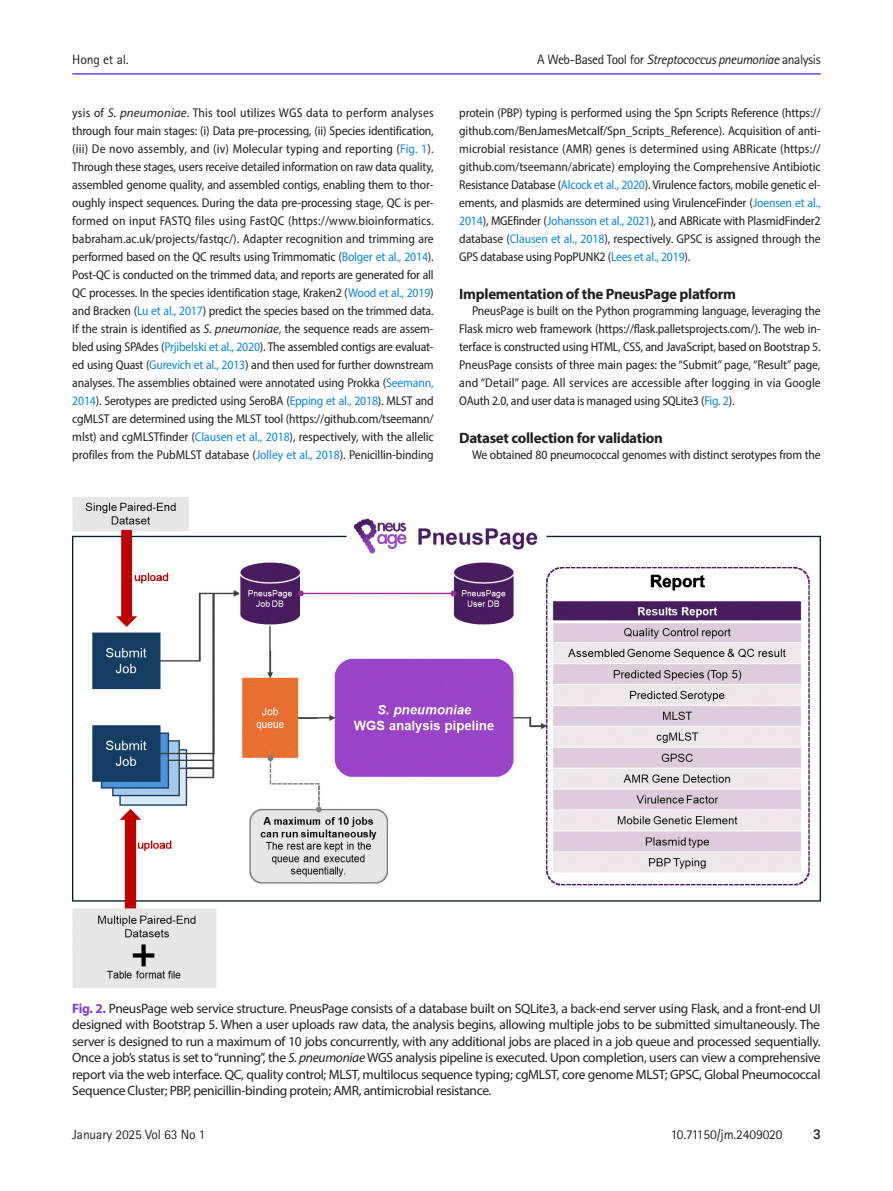
<style>
.page{position:relative;width:893px;height:1191px;background:#fff}
.page>*{position:absolute;margin:0;border:0;box-sizing:border-box;transform-origin:0 0}
.t1{font:700 15px "Myriad Pro";letter-spacing:-.02em;color:#231f20}
.fig-caption{font:13.5px/16.5px "Myriad Pro";letter-spacing:-.025em;color:#231f20;text-align:justify}
.t2{font:13.5px "Rotis Sans Serif Std";letter-spacing:-.02em;color:#231f20}
.t3{font:500 13.5px "Roboto";color:#231f20}
.body{font:semi-condensed 12.75px/18px "Myriad Pro";letter-spacing:-.015em;color:#231f20;text-align:justify}
.s1{font-style:italic}
.s2{font-style:italic;font-stretch:normal}
.s3{color:#0b88de}
.s4{font-weight:700;color:#793fdf}
</style>
<div class="page">
<img style="left:72px;top:497px;width:749px;height:490px">
<hr style="left:72px;top:73px;width:749px;height:2px;background:#793fdf">
<p class="t2" style="left:72px;top:51px;width:58px">Hong et al.</p>
<p class="t2" style="left:537px;top:51px;width:285px">A Web-Based Tool for <span class="s1">Streptococcus pneumoniae</span> analysis</p>
<p class="body" style="left:72px;top:104px;width:363px">ysis of <span class="s2">S. pneumoniae</span>. This tool utilizes WGS data to perform analyses through four main stages: (i) Data pre-processing, (ii) Species identification, (iii) De novo assembly, and (iv) Molecular typing and reporting (<span class="s3">Fig. 1</span>).<br>Through these stages, users receive detailed information on raw data quality, assembled genome quality, and assembled contigs, enabling them to thor&shy;oughly inspect sequences. During the data pre-processing stage, QC is per&shy;formed on input FASTQ files using FastQC (https://www.bioinformatics. babraham.ac.uk/projects/fastqc/). Adapter recognition and trimming are performed based on the QC results using Trimmomatic (<span class="s3">Bolger et al., 2014</span>).<br>Post-QC is conducted on the trimmed data, and reports are generated for all QC processes. In the species identification stage, Kraken2 (<span class="s3">Wood et al., 2019</span>) and Bracken (<span class="s3">Lu et al., 2017</span>) predict the species based on the trimmed data.<br>If the strain is identified as <span class="s2">S. pneumoniae</span>, the sequence reads are assem&shy;bled using SPAdes (<span class="s3">Prjibelski et al., 2020</span>). The assembled contigs are evaluat&shy;ed using Quast (<span class="s3">Gurevich et al., 2013</span>) and then used for further downstream analyses. The assemblies obtained were annotated using Prokka (<span class="s3">Seemann, 2014</span>). Serotypes are predicted using SeroBA (<span class="s3">Epping et al., 2018</span>). MLST and cgMLST are determined using the MLST tool (https://github.com/tseemann/ mlst) and cgMLSTfinder (<span class="s3">Clausen et al., 2018</span>), respectively, with the allelic profiles from the PubMLST database (<span class="s3">Jolley et al., 2018</span>). Penicillin-binding</p>
<p class="body" style="left:459px;top:104px;width:363px">protein (PBP) typing is performed using the Spn Scripts Reference (https:// github.com/BenJamesMetcalf/Spn_Scripts_Reference). Acquisition of anti&shy;microbial resistance (AMR) genes is determined using ABRicate (https:// github.com/tseemann/abricate) employing the Comprehensive Antibiotic Resistance Database (<span class="s3">Alcock et al., 2020</span>). Virulence factors, mobile genetic el&shy;ements, and plasmids are determined using VirulenceFinder (<span class="s3">Joensen et al., 2014</span>), MGEfinder (<span class="s3">Johansson et al., 2021</span>), and ABRicate with PlasmidFinder2 database (<span class="s3">Clausen et al., 2018</span>), respectively. GPSC is assigned through the GPS database using PopPUNK2 (<span class="s3">Lees et al., 2019</span>).</p>
<p class="t1" style="left:459px;top:284px;width:278px">Implementation of the PneusPage platform</p>
<p class="body" style="left:459px;top:302px;width:363px;text-indent:13px">PneusPage is built on the Python programming language, leveraging the Flask micro web framework (https://flask.palletsprojects.com/). The web in&shy;terface is constructed using HTML, CSS, and JavaScript, based on Bootstrap 5.<br>PneusPage consists of three main pages: the “Submit” page, “Result” page, and “Detail” page. All services are accessible after logging in via Google OAuth 2.0, and user data is managed using SQLite3 (<span class="s3">Fig. 2</span>).</p>
<p class="t1" style="left:459px;top:428px;width:205px">Dataset collection for validation</p>
<p class="body" style="left:472px;top:446px;width:350px">We obtained 80 pneumococcal genomes with distinct serotypes from the</p>
<p class="fig-caption" style="left:72px;top:999px;width:750px"><span class="s4">Fig. 2.</span> PneusPage web service structure. PneusPage consists of a database built on SQLite3, a back-end server using Flask, and a front-end UI designed with Bootstrap 5. When a user uploads raw data, the analysis begins, allowing multiple jobs to be submitted simultaneously. The server is designed to run a maximum of 10 jobs concurrently, with any additional jobs are placed in a job queue and processed sequentially.<br>Once a job’s status is set to “running”, the <span class="s1">S. pneumoniae</span> WGS analysis pipeline is executed. Upon completion, users can view a comprehensive report via the web interface. QC, quality control; MLST, multilocus sequence typing; cgMLST, core genome MLST; GPSC, Global Pneumococcal Sequence Cluster; PBP, penicillin-binding protein; AMR, antimicrobial resistance.</p>
<p class="t2" style="left:72px;top:1126px;width:135px">January 2025 Vol 63 No 1</p>
<p class="t2" style="left:671px;top:1126px;width:113px">10.71150/jm.2409020</p>
<p class="t3" style="left:813px;top:1124px;width:9px">3</p>
</div>
